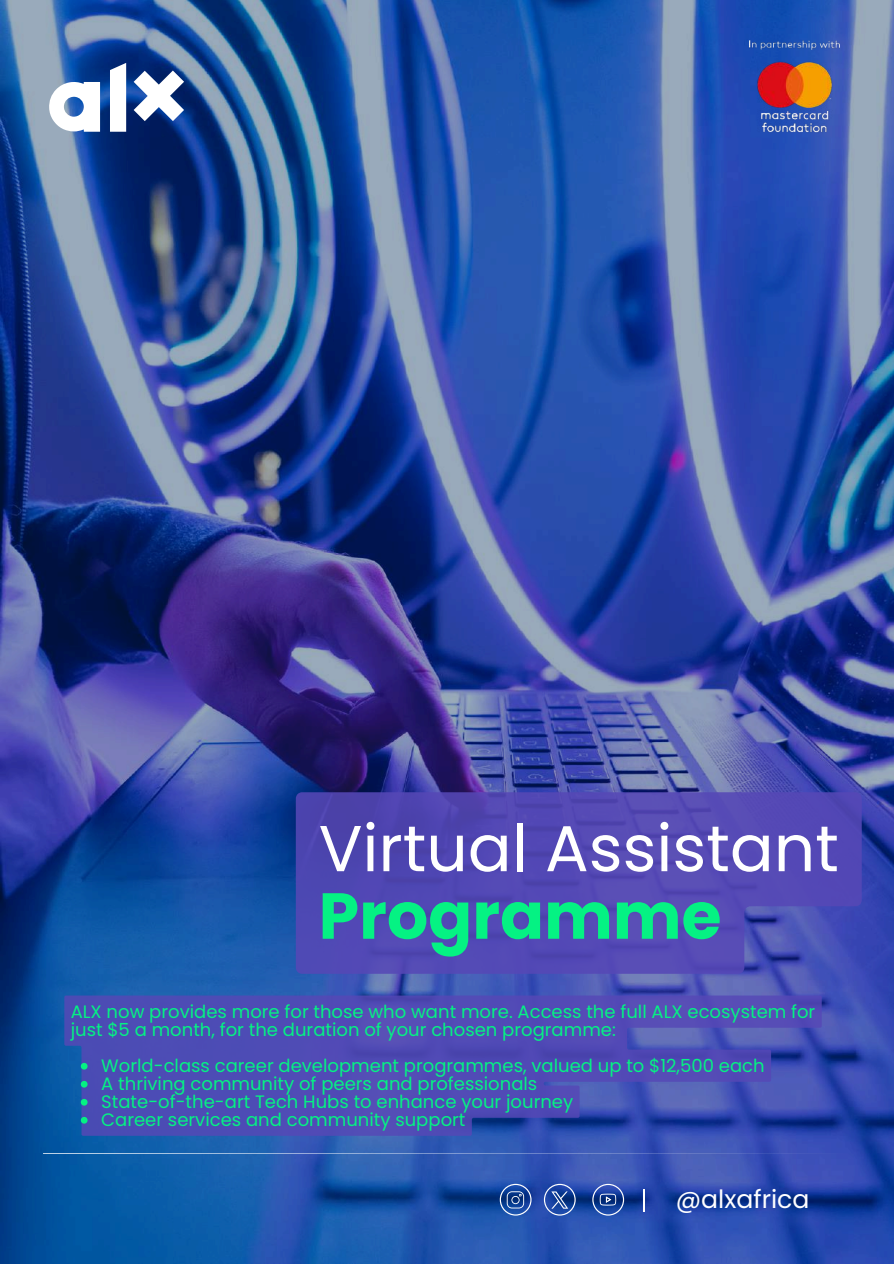
<style>
.page{position:relative;width:894px;height:1264px;background:#fff}
.page>*{position:absolute;margin:0;border:0;box-sizing:border-box;transform-origin:0 0}
.t1{font:64.8px "Poppins";color:#fff}
.t2{font:700 64.8px "Poppins";color:#05f283}
.t3{font:25.05px "Poppins";color:#fefeff}
.t4{font:18px/18px "Poppins";color:#05f283}
</style>
<div class="page">
<img style="left:0;top:0;width:893px;height:1263px">
<svg style="left:543px;top:1183px;width:32px;height:32px"></svg>
<svg style="left:499px;top:1183px;width:32px;height:32px"></svg>
<svg style="left:592px;top:1183px;width:32px;height:32px"></svg>
<svg style="left:643px;top:1188px;width:1px;height:23px"></svg>
<svg style="left:49px;top:82px;width:51px;height:50px"></svg>
<svg style="left:134px;top:70px;width:50px;height:51px"></svg>
<svg style="left:110px;top:63px;width:16px;height:69px"></svg>
<svg style="left:43px;top:1152px;width:807px;height:1px"></svg>
<img style="left:749px;top:40px;width:90px;height:9px">
<img style="left:751px;top:57px;width:86px;height:81px">
<svg style="left:296px;top:792px;width:565px;height:181px;background:#5148b3"></svg>
<svg style="left:64px;top:995px;width:757px;height:140px;background:#4a4cb3"></svg>
<svg style="left:81px;top:1062px;width:7px;height:7px"></svg>
<svg style="left:81px;top:1080px;width:7px;height:7px"></svg>
<svg style="left:81px;top:1098px;width:7px;height:7px"></svg>
<svg style="left:81px;top:1116px;width:7px;height:7px"></svg>
<h1 class="t1" style="left:318px;top:803px;width:521px">Virtual Assistant</h1>
<h1 class="t2" style="left:318px;top:870px;width:404px">Programme</h1>
<p class="t4" style="left:71px;top:1002px;width:746px">ALX now provides more for those who want more. Access the full ALX ecosystem for just $5 a month, for the duration of your chosen programme:</p>
<p class="t4" style="left:101px;top:1056px;width:664px">World-class career development programmes, valued up to $12,500 each A thriving community of peers and professionals<br>State-of-the-art Tech Hubs to enhance your journey<br>Career services and community support</p>
<h2 class="t3" style="left:675px;top:1181px;width:135px">@alxafrica</h2>
</div>
